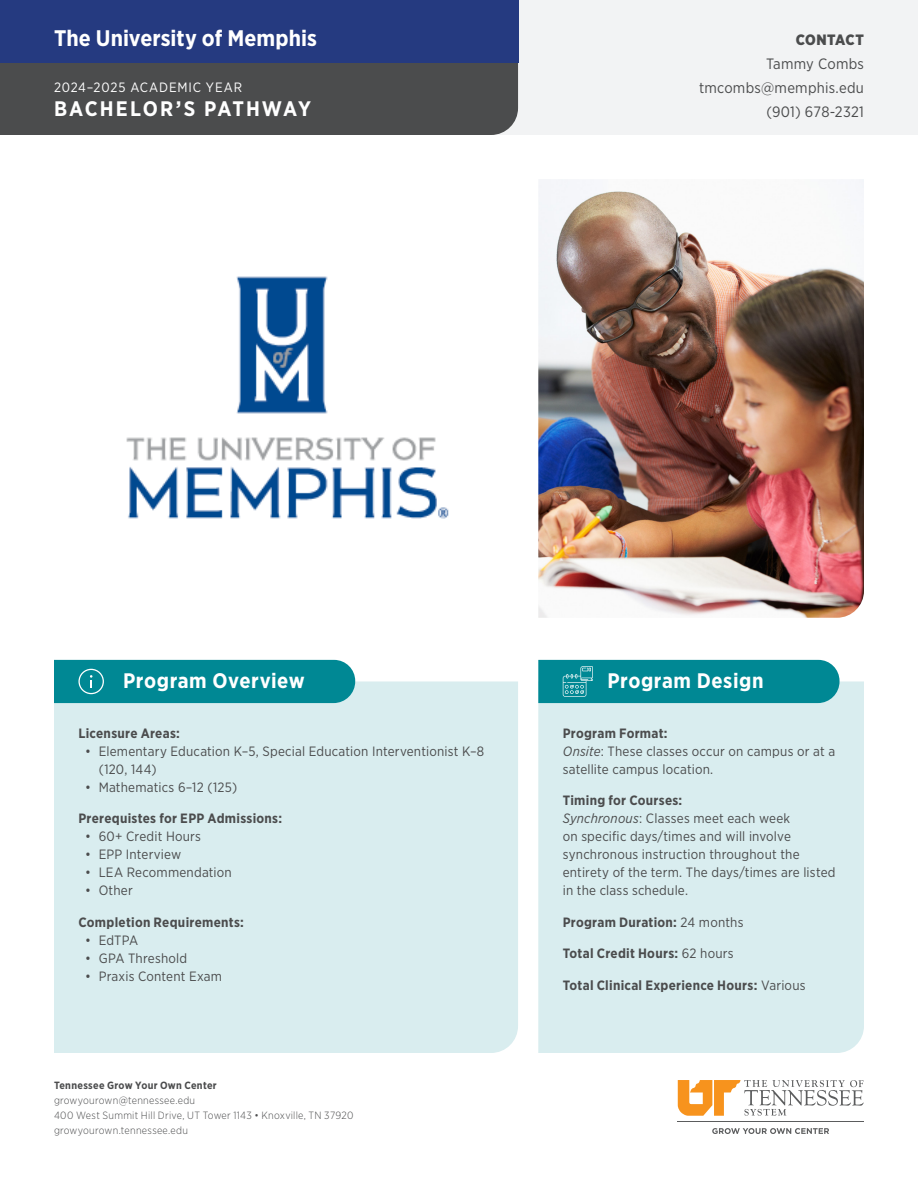
<style>
.page{position:relative;width:918px;height:1188px;background:#fff}
.page>*{position:absolute;margin:0;border:0;box-sizing:border-box;transform-origin:0 0}
.t1{font:700 22.5px "Gotham Narrow";letter-spacing:.005em;color:#fff}
.t2{font:700 21px "Gotham Narrow";letter-spacing:.03em;color:#fff}
.t3{font:700 21px "Gotham Narrow";letter-spacing:.095em;color:#fff}
.t4{font:15px/24px "Gotham Narrow";letter-spacing:.015em;color:#4b4c4d;text-align:right}
.t5{font:900 15px "Gotham Narrow";letter-spacing:.02em;color:#4b4c4d}
.t6{font:13.5px/18px "Gotham Narrow";letter-spacing:.015em;color:#4b4c4d}
.t7{font:700 13.5px "Gotham Narrow";letter-spacing:.02em;color:#4b4c4d}
.t8{font:13.5px "Gotham Narrow";letter-spacing:.065em;color:#fff}
.t9{font:300 10.5px/15px "Gotham Narrow";letter-spacing:.025em;color:#4b4c4d}
.t10{font:700 10.5px "Gotham Narrow";letter-spacing:.025em;color:#4b4c4d}
.s1{font-weight:700}
.s2{font-style:italic}
.s3{font-weight:400}
</style>
<div class="page">
<svg style="left:678px;top:1080px;width:186px;height:36px"></svg>
<hr style="left:677px;top:1122px;width:187px;height:1px;background:#5b5c5d">
<svg style="left:712px;top:1128px;width:117px;height:6px"></svg>
<div style="left:0;top:0;width:918px;height:135px;background:#f2f3f4"></div>
<div style="left:538px;top:681px;width:326px;height:372px;background:#d9edef"></div>
<div style="left:54px;top:681px;width:464px;height:372px;background:#d9edef"></div>
<div style="left:54px;top:660px;width:301px;height:43px;background:#008894"></div>
<div style="left:538px;top:660px;width:302px;height:43px;background:#008894"></div>
<img style="left:126px;top:276px;width:323px;height:243px">
<div style="left:0;top:63px;width:518px;height:72px;background:#4b4c4d"></div>
<div style="left:0;top:0;width:518px;height:63px;background:#253a80"></div>
<img style="left:538px;top:179px;width:326px;height:439px">
<h1 class="t1" style="left:54px;top:24px;width:265px">The University of Memphis</h1>
<p class="t8" style="left:54px;top:79px;width:190px">2024–2025 ACADEMIC YEAR</p>
<h2 class="t3" style="left:54px;top:95px;width:259px">BACHELOR’S PATHWAY</h2>
<p class="t5" style="left:796px;top:29px;width:70px">CONTACT</p>
<p class="t4" style="left:699px;top:51px;width:166px">Tammy Combs tmcombs@memphis.edu (901) 678-2321</p>
<h2 class="t2" style="left:123px;top:668px;width:183px">Program Overview</h2>
<h2 class="t2" style="left:608px;top:668px;width:158px">Program Design</h2>
<p class="t7" style="left:78px;top:724px;width:103px">Licensure Areas:</p>
<p class="t6" style="left:99px;top:742px;width:387px;text-indent:-14px">• Elementary Education K–5, Special Education Interventionist K–8 (120, 144)</p>
<p class="t6" style="left:85px;top:778px;width:154px">• Mathematics 6–12 (125)</p>
<p class="t7" style="left:78px;top:810px;width:205px">Prerequistes for EPP Admissions:</p>
<p class="t6" style="left:85px;top:827px;width:117px">• 60+ Credit Hours</p>
<p class="t6" style="left:85px;top:845px;width:98px">• EPP Interview</p>
<p class="t6" style="left:85px;top:863px;width:148px">• LEA Recommendation</p>
<p class="t6" style="left:85px;top:881px;width:49px">• Other</p>
<p class="t7" style="left:78px;top:913px;width:167px">Completion Requirements:</p>
<p class="t6" style="left:85px;top:931px;width:55px">• EdTPA</p>
<p class="t6" style="left:85px;top:949px;width:104px">• GPA Threshold</p>
<p class="t6" style="left:85px;top:967px;width:138px">• Praxis Content Exam</p>
<p class="t10" style="left:54px;top:1079px;width:164px">Tennessee Grow Your Own Center</p>
<p class="t9" style="left:54px;top:1093px;width:301px">growyourown@tennessee.edu<br>400 West Summit Hill Drive, UT Tower 1143 • Knoxville, TN 37920 growyourown.tennessee.edu</p>
<p class="t6" style="left:563px;top:724px;width:274px"><span class="s1">Program Format:<br></span><span class="s2">Onsite</span>: These classes occur on campus or at a satellite campus location.</p>
<p class="t6" style="left:563px;top:791px;width:274px"><span class="s1">Timing for Courses:<br></span><span class="s2">Synchronous</span>: Classes meet each week<br>on specific days/times and will involve synchronous instruction throughout the entirety of the term. The days/times are listed in the class schedule.</p>
<p class="t7" style="left:563px;top:913px;width:182px">Program Duration: <span class="s3">24 months</span></p>
<p class="t7" style="left:563px;top:945px;width:172px">Total Credit Hours: <span class="s3">62 hours</span></p>
<p class="t7" style="left:563px;top:976px;width:244px">Total Clinical Experience Hours: <span class="s3">Various</span></p>
</div>
